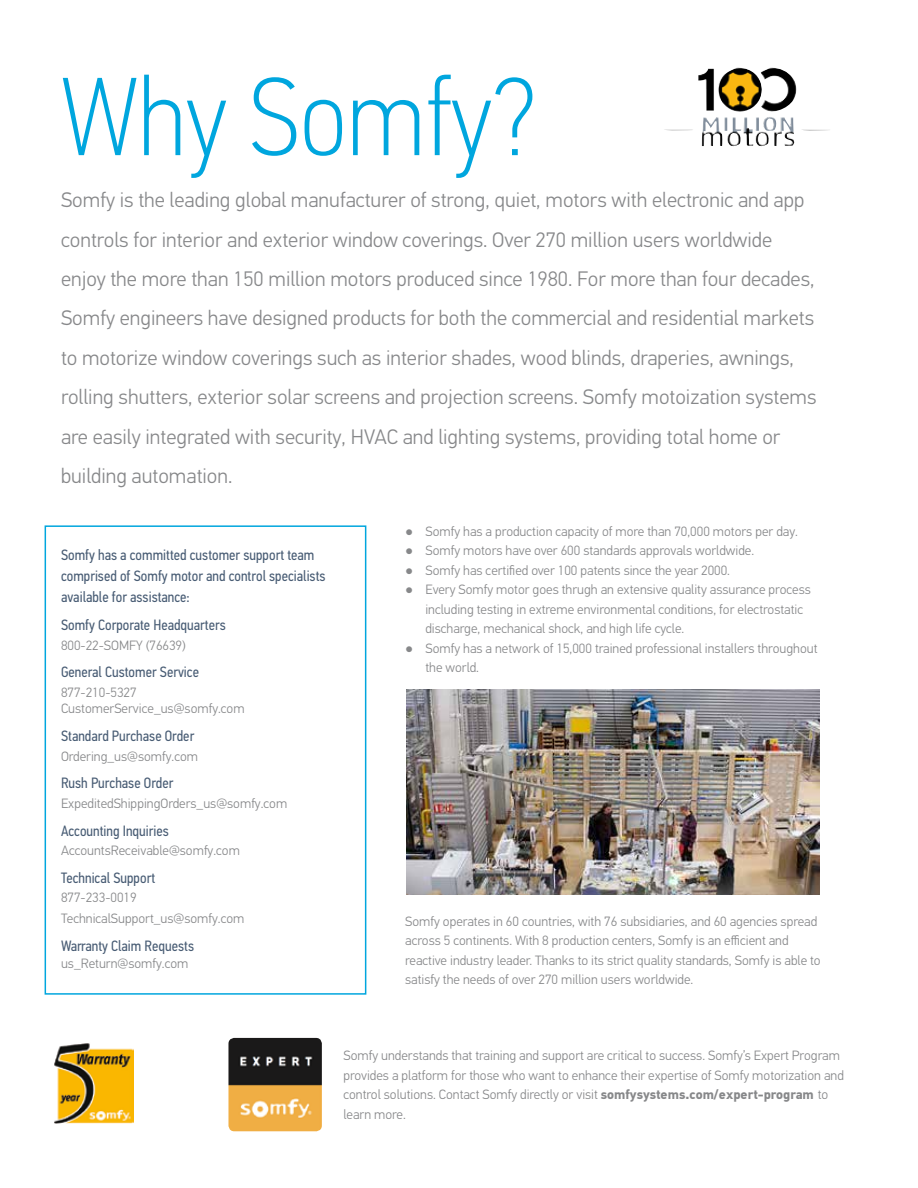
<style>
.page{position:relative;width:918px;height:1188px;background:#fff}
.page>*{position:absolute;margin:0;border:0;box-sizing:border-box;transform-origin:0 0}
.t1{font:100 111px "PF Din Text Cond Pro";color:#00a6de}
.t2{font:300 21px/39.5px "PF Din Text Pro";color:#87888a}
.t3{font:15px/21px "PF Din Text Cond Pro";color:#485c74}
.t4{font:300 13.5px/19.5px "PF Din Text Pro";color:#87888a}
.s1{font-family:"Arial";font-weight:400}
.s2{font-weight:700}
</style>
<div class="page">
<img style="left:228px;top:1038px;width:94px;height:93px">
<div style="left:45px;top:525px;width:321px;height:470px;border:2px solid #00a6de"></div>
<img style="left:698px;top:68px;width:132px;height:79px">
<img style="left:406px;top:689px;width:414px;height:205px">
<img style="left:54px;top:1043px;width:80px;height:81px">
<h1 class="t1" style="left:61px;top:54px;width:476px">Why Somfy?</h1>
<p class="t2" style="left:61px;top:180px;width:757px">Somfy is the leading global manufacturer of strong, quiet, motors with electronic and app controls for interior and exterior window coverings. Over 270 million users worldwide enjoy the more than 150 million motors produced since 1980. For more than four decades, Somfy engineers have designed products for both the commercial and residential markets to motorize window coverings such as interior shades, wood blinds, draperies, awnings, rolling shutters, exterior solar screens and projection screens. Somfy motoization systems are easily integrated with security, HVAC and lighting systems, providing total home or building automation.</p>
<p class="t3" style="left:61px;top:545px;width:266px">Somfy has a committed customer support team comprised of Somfy motor and control specialists available for assistance:</p>
<p class="t3" style="left:61px;top:615px;width:166px">Somfy Corporate Headquarters</p>
<p class="t4" style="left:61px;top:635px;width:126px">800-22-SOMFY (76639)</p>
<p class="t3" style="left:61px;top:662px;width:140px">General Customer Service</p>
<p class="t4" style="left:61px;top:684px;width:185px;line-height:16.5px">877-210-5327<br>CustomerService_us@somfy.com</p>
<p class="t3" style="left:61px;top:726px;width:135px">Standard Purchase Order</p>
<p class="t4" style="left:61px;top:746px;width:139px">Ordering_us@somfy.com</p>
<p class="t3" style="left:61px;top:773px;width:114px">Rush Purchase Order</p>
<p class="t4" style="left:61px;top:794px;width:228px">ExpeditedShippingOrders_us@somfy.com</p>
<p class="t3" style="left:61px;top:820px;width:109px">Accounting Inquiries</p>
<p class="t4" style="left:61px;top:841px;width:180px">AccountsReceivable@somfy.com</p>
<p class="t3" style="left:61px;top:867px;width:96px">Technical Support</p>
<p class="t4" style="left:61px;top:887px;width:185px;line-height:21px">877-233-0019<br>TechnicalSupport_us@somfy.com</p>
<p class="t3" style="left:61px;top:936px;width:135px">Warranty Claim Requests</p>
<p class="t4" style="left:61px;top:953px;width:129px">us_Return@somfy.com</p>
<p class="t4" style="left:405px;top:521px;width:394px"><span class="s1">●</span> Somfy has a production capacity of more than 70,000 motors per day.</p>
<p class="t4" style="left:405px;top:541px;width:350px"><span class="s1">●</span> Somfy motors have over 600 standards approvals worldwide.</p>
<p class="t4" style="left:405px;top:560px;width:326px"><span class="s1">●</span> Somfy has certified over 100 patents since the year 2000.</p>
<p class="t4" style="left:425px;top:580px;width:387px;text-indent:-20px"><span class="s1">●</span> Every Somfy motor goes thrugh an extensive quality assurance process including testing in extreme environmental conditions, for electrostatic discharge, mechanical shock, and high life cycle.</p>
<p class="t4" style="left:425px;top:638px;width:394px;text-indent:-20px"><span class="s1">●</span> Somfy has a network of 15,000 trained professional installers throughout the world.</p>
<p class="t4" style="left:405px;top:911px;width:417px">Somfy operates in 60 countries, with 76 subsidiaries, and 60 agencies spread across 5 continents. With 8 production centers, Somfy is an efficient and reactive industry leader. Thanks to its strict quality standards, Somfy is able to satisfy the needs of over 270 million users worldwide.</p>
<p class="t4" style="left:343px;top:1046px;width:502px">Somfy understands that training and support are critical to success. Somfy’s Expert Program provides a platform for those who want to enhance their expertise of Somfy motorization and control solutions. Contact Somfy directly or visit <span class="s2">somfysystems.com/expert-program</span> to learn more.</p>
</div>
